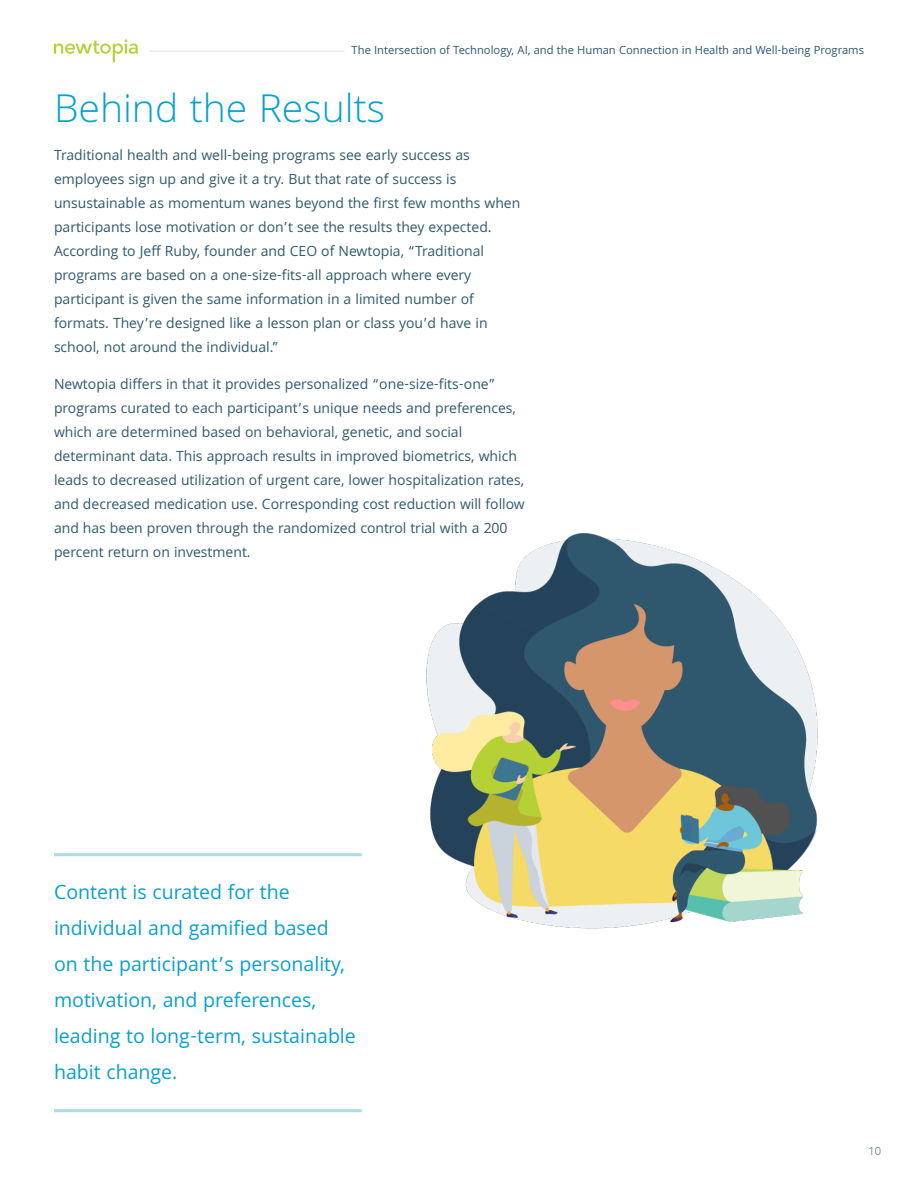
<style>
.page{position:relative;width:918px;height:1188px;background:#fff}
.page>*{position:absolute;margin:0;border:0;box-sizing:border-box;transform-origin:0 0}
.t1{font:300 42px "Khula";color:#09a0ce}
.t2{font:21px/36px "Khula";color:#09a0ce}
.t3{font:15px/24px "Khula";color:#2e596e}
.t4{font:12px "Khula";color:#2f586e}
.t5{font:300 12px "Khula";color:#2e596e}
</style>
<div class="page">
<svg style="left:54px;top:39px;width:84px;height:23px"></svg>
<hr style="left:149px;top:51px;width:196px;height:1px;background:#94a9bc">
<hr style="left:54px;top:853px;width:308px;height:3px;background:#abdee3">
<hr style="left:54px;top:1109px;width:308px;height:3px;background:#abdee3">
<img style="left:426px;top:533px;width:392px;height:396px">
<p class="t4" style="left:352px;top:43px;width:514px">The Intersection of Technology, AI, and the Human Connection in Health and Well-being Programs</p>
<p class="t1" style="left:54px;top:83px;width:333px">Behind the Results</p>
<p class="t3" style="left:54px;top:143px;width:468px">Traditional health and well-being programs see early success as employees sign up and give it a try. But that rate of success is unsustainable as momentum wanes beyond the first few months when participants lose motivation or don’t see the results they expected.<br>According to Jeff Ruby, founder and CEO of Newtopia, “Traditional programs are based on a one-size-fits-all approach where every participant is given the same information in a limited number of formats. They’re designed like a lesson plan or class you’d have in school, not around the individual.”</p>
<p class="t3" style="left:54px;top:372px;width:472px">Newtopia differs in that it provides personalized “one-size-fits-one” programs curated to each participant’s unique needs and preferences, which are determined based on behavioral, genetic, and social determinant data. This approach results in improved biometrics, which leads to decreased utilization of urgent care, lower hospitalization rates, and decreased medication use. Corresponding cost reduction will follow and has been proven through the randomized control trial with a 200 percent return on investment.</p>
<p class="t2" style="left:54px;top:874px;width:303px">Content is curated for the individual and gamified based on the participant’s personality, motivation, and preferences, leading to long-term, sustainable habit change.</p>
<p class="t5" style="left:868px;top:1144px;width:14px">10</p>
</div>
